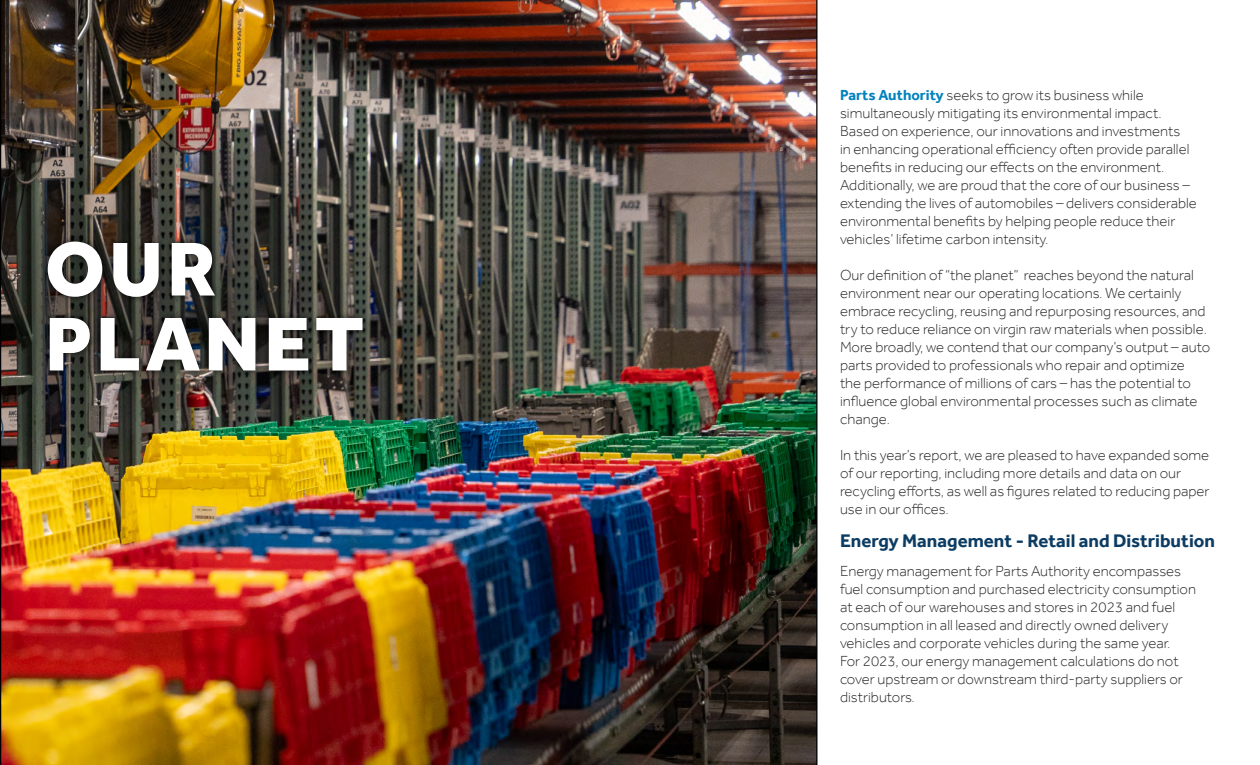
<style>
.page{position:relative;width:1260px;height:765px;background:#fff}
.page>*{position:absolute;margin:0;border:0;box-sizing:border-box;transform-origin:0 0}
.t1{font:800 78.75px/75px "Effra";letter-spacing:.05em;color:#fff}
.t2{font:700 18.75px "Effra";color:#0c3c63}
.t3{font:300 15px/18px "Effra";color:#292829}
.s1{font-weight:700;color:#0382bd}
</style>
<div class="page">
<img style="left:0;top:0;width:818px;height:765px">
<div style="left:41px;top:235px;width:328px;height:142px;background:#000;opacity:.75"></div>
<h1 class="t1" style="left:45px;top:231px;width:321px">OUR<br>PLANET</h1>
<p class="t3" style="left:840px;top:86px;width:358px"><span class="s1">Parts Authority</span> seeks to grow its business while simultaneously mitigating its environmental impact.<br>Based on experience, our innovations and investments<br>in enhancing operational efficiency often provide parallel benefits in reducing our effects on the environment.<br>Additionally, we are proud that the core of our business – extending the lives of automobiles – delivers considerable environmental benefits by helping people reduce their vehicles’ lifetime carbon intensity.</p>
<p class="t3" style="left:840px;top:266px;width:372px">Our definition of “the planet” reaches beyond the natural environment near our operating locations. We certainly embrace recycling, reusing and repurposing resources, and try to reduce reliance on virgin raw materials when possible.<br>More broadly, we contend that our company’s output – auto parts provided to professionals who repair and optimize<br>the performance of millions of cars – has the potential to influence global environmental processes such as climate change.</p>
<p class="t3" style="left:840px;top:446px;width:371px">In this year’s report, we are pleased to have expanded some of our reporting, including more details and data on our recycling efforts, as well as figures related to reducing paper use in our offices.</p>
<p class="t2" style="left:840px;top:529px;width:377px">Energy Management - Retail and Distribution</p>
<p class="t3" style="left:840px;top:562px;width:358px">Energy management for Parts Authority encompasses fuel consumption and purchased electricity consumption at each of our warehouses and stores in 2023 and fuel consumption in all leased and directly owned delivery vehicles and corporate vehicles during the same year.<br>For 2023, our energy management calculations do not cover upstream or downstream third-party suppliers or distributors.</p>
</div>
